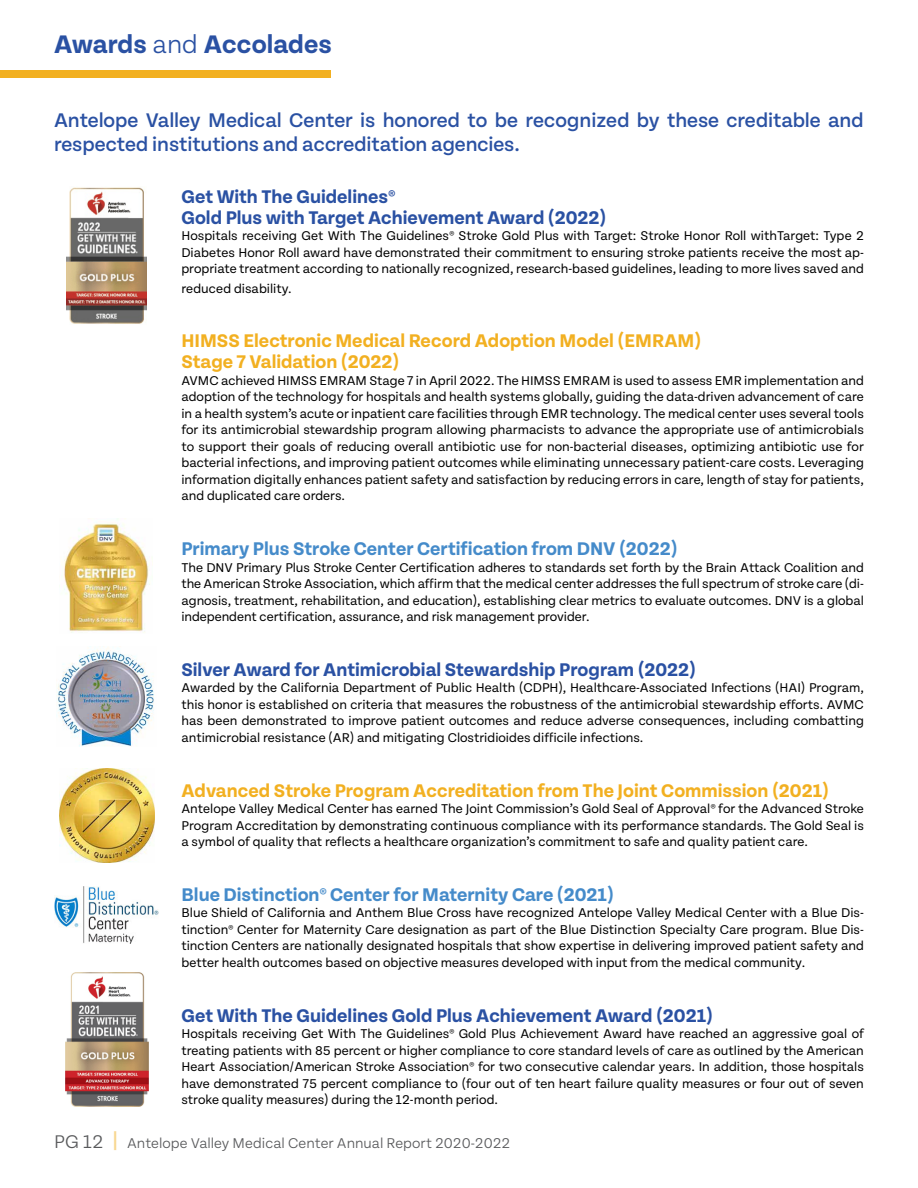
<style>
.page{position:relative;width:918px;height:1188px;background:#fff}
.page>*{position:absolute;margin:0;border:0;box-sizing:border-box;transform-origin:0 0}
.t1{font:700 27px "Tenon";color:#2a51a3}
.t2{font:500 21px/24px "Tenon";letter-spacing:-.005em;color:#2a51a3}
.t3{font:700 19.5px/21px "Tenon";color:#2a51a3}
.t4{font:700 19.5px/21px "Tenon";color:#f2b021}
.t5{font:700 19.5px "Tenon";color:#458bca}
.t6{font:300 15px "Tenon";color:#58595b}
.t7{font:13.5px/16.5px "Tenon";color:#000;text-align:justify}
.s1{font-weight:300}
.s2{font-size:19.5px}
.s3{font-weight:700;font-size:19.5px;color:#f8d790}
</style>
<div class="page">
<div style="left:0;top:71px;width:331px;height:7px;background:#f2b021"></div>
<img style="left:67px;top:187px;width:79px;height:137px">
<img style="left:66px;top:973px;width:82px;height:134px">
<img style="left:64px;top:518px;width:86px;height:115px">
<img style="left:57px;top:648px;width:97px;height:98px">
<img style="left:60px;top:768px;width:94px;height:95px">
<img style="left:54px;top:887px;width:105px;height:57px">
<h1 class="t1" style="left:54px;top:30px;width:279px">Awards <span class="s1">and</span> Accolades</h1>
<h2 class="t2" style="left:54px;top:109px;width:811px">Antelope Valley Medical Center is honored to be recognized by these creditable and respected institutions and accreditation agencies.</h2>
<h3 class="t3" style="left:181px;top:186px;width:427px">Get With The Guidelines®<br>Gold Plus with Target Achievement Award (2022)</h3>
<p class="t7" style="left:181px;top:228px;width:684px">Hospitals receiving Get With The Guidelines® Stroke Gold Plus with Target: Stroke Honor Roll withTarget: Type 2<br>Diabetes Honor Roll award have demonstrated their commitment to ensuring stroke patients receive the most ap&shy;propriate treatment according to nationally recognized, research-based guidelines, leading to more lives saved and</p>
<p class="t7" style="left:181px;top:280px;width:112px">reduced disability.</p>
<h3 class="t4" style="left:181px;top:331px;width:521px">HIMSS Electronic Medical Record Adoption Model (EMRAM)<br>Stage 7 Validation (2022)</h3>
<p class="t7" style="left:181px;top:372px;width:684px">AVMC achieved HIMSS EMRAM Stage 7 in April 2022. The HIMSS EMRAM is used to assess EMR implementation and adoption of the technology for hospitals and health systems globally, guiding the data-driven advancement of care in a health system’s acute or inpatient care facilities through EMR technology. The medical center uses several tools for its antimicrobial stewardship program allowing pharmacists to advance the appropriate use of antimicrobials to support their goals of reducing overall antibiotic use for non-bacterial diseases, optimizing antibiotic use for bacterial infections, and improving patient outcomes while eliminating unnecessary patient-care costs. Leveraging information digitally enhances patient safety and satisfaction by reducing errors in care, length of stay for patients, and duplicated care orders.</p>
<h3 class="t5" style="left:181px;top:538px;width:498px">Primary Plus Stroke Center Certification from DNV (2022)</h3>
<p class="t7" style="left:181px;top:559px;width:684px">The DNV Primary Plus Stroke Center Certification adheres to standards set forth by the Brain Attack Coalition and the American Stroke Association, which affirm that the medical center addresses the full spectrum of stroke care (di&shy;agnosis, treatment, rehabilitation, and education), establishing clear metrics to evaluate outcomes. DNV is a global independent certification, assurance, and risk management provider.</p>
<h3 class="t3" style="left:181px;top:660px;width:516px">Silver Award for Antimicrobial Stewardship Program (2022)</h3>
<p class="t7" style="left:181px;top:680px;width:684px">Awarded by the California Department of Public Health (CDPH), Healthcare-Associated Infections (HAI) Program, this honor is established on criteria that measures the robustness of the antimicrobial stewardship efforts. AVMC has been demonstrated to improve patient outcomes and reduce adverse consequences, including combatting antimicrobial resistance (AR) and mitigating Clostridioides difficile infections.</p>
<h3 class="t4" style="left:181px;top:780px;width:649px">Advanced Stroke Program Accreditation from The Joint Commission (2021)</h3>
<p class="t7" style="left:181px;top:801px;width:684px">Antelope Valley Medical Center has earned The Joint Commission’s Gold Seal of Approval® for the Advanced Stroke Program Accreditation by demonstrating continuous compliance with its performance standards. The Gold Seal is a symbol of quality that reflects a healthcare organization’s commitment to safe and quality patient care.</p>
<h3 class="t5" style="left:181px;top:884px;width:434px">Blue Distinction® Center for Maternity Care (2021)</h3>
<p class="t7" style="left:181px;top:905px;width:684px">Blue Shield of California and Anthem Blue Cross have recognized Antelope Valley Medical Center with a Blue Dis&shy;tinction® Center for Maternity Care designation as part of the Blue Distinction Specialty Care program. Blue Dis&shy;tinction Centers are nationally designated hospitals that show expertise in delivering improved patient safety and better health outcomes based on objective measures developed with input from the medical community.</p>
<h3 class="t3" style="left:181px;top:1005px;width:533px">Get With The Guidelines Gold Plus Achievement Award (2021)</h3>
<p class="t7" style="left:181px;top:1026px;width:684px">Hospitals receiving Get With The Guidelines® Gold Plus Achievement Award have reached an aggressive goal of treating patients with 85 percent or higher compliance to core standard levels of care as outlined by the American Heart Association/American Stroke Association® for two consecutive calendar years. In addition, those hospitals have demonstrated 75 percent compliance to (four out of ten heart failure quality measures or four out of seven stroke quality measures) during the 12-month period.</p>
<p class="t6" style="left:54px;top:1135px;width:458px"><span class="s2">PG 12</span> <span class="s3">|</span> Antelope Valley Medical Center Annual Report 2020-2022</p>
</div>
